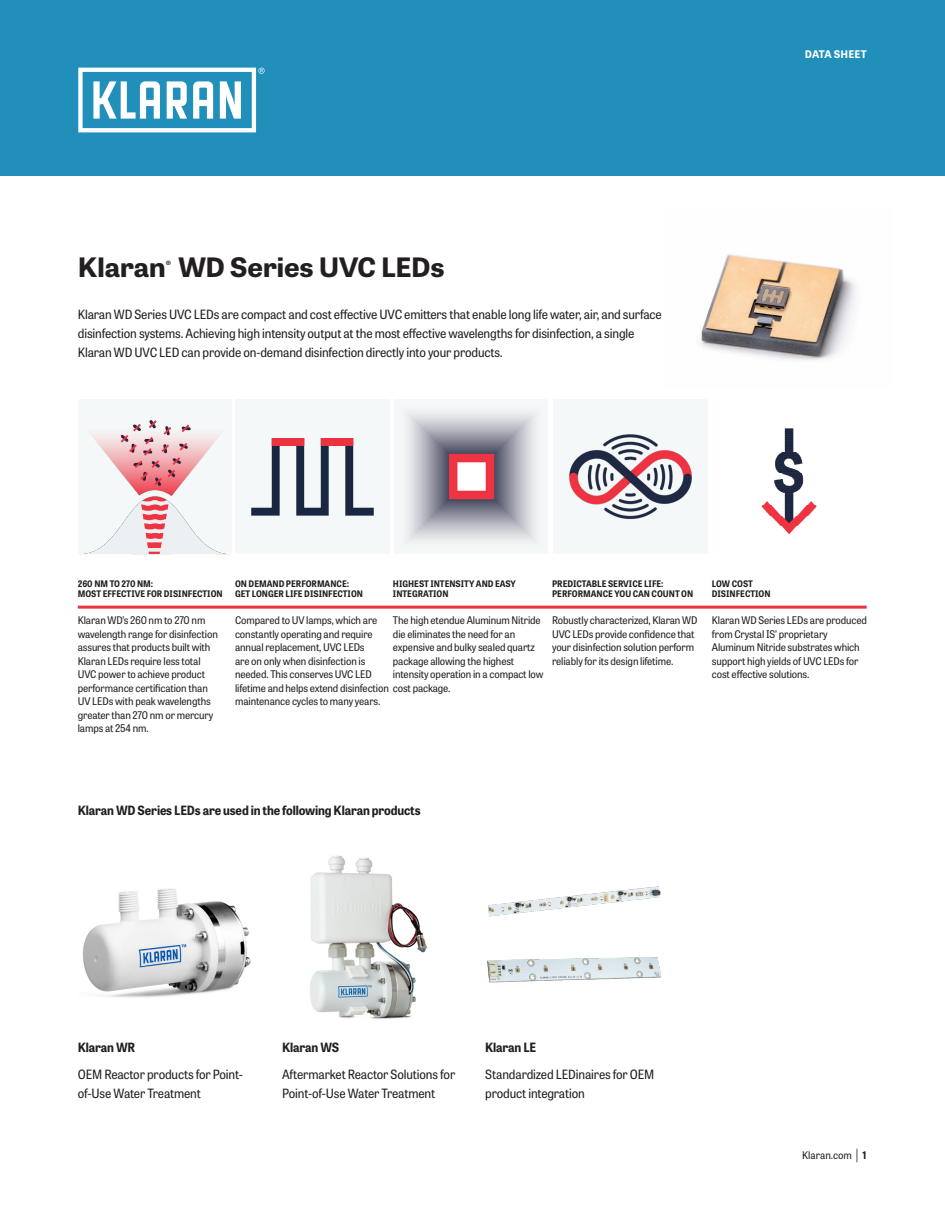
<style>
.page{position:relative;width:945px;height:1215px;background:#fff}
.page>*{position:absolute;margin:0;border:0;box-sizing:border-box;transform-origin:0 0}
.t1{font:700 26.7px "Tablet Gothic Wide";color:#231f20}
.DS__body{font:12.75px/18.8px "Tablet Gothic Narrow";letter-spacing:-.01em;color:#231f20}
.DS__body-2{font:700 12.75px "Tablet Gothic Narrow";letter-spacing:-.01em;color:#231f20}
.t2{font:700 11.4px "Tablet Gothic Wide";color:#231f20}
.DS__chart_header{font:10.5px/13.5px "Tablet Gothic Narrow";letter-spacing:-.01em;color:#231f20}
.t3{font:700 10.5px "Tablet Gothic";letter-spacing:.01em;color:#fff}
.DS__chart_header-2{font:700 9px/10.8px "Tablet Gothic Narrow";color:#231f20}
.s1{font-weight:300;font-size:13.5px}
.s2{font-weight:700}
</style>
<div class="page">
<div style="left:0;top:0;width:945px;height:176px;background:#2090bb"></div>
<svg style="left:78px;top:68px;width:187px;height:64px"></svg>
<img style="left:701px;top:254px;width:155px;height:107px">
<div style="left:235px;top:399px;width:155px;height:155px;background:#f5f8f8"></div>
<hr style="left:78px;top:606px;width:789px;height:3px;background:#ee3340">
<img style="left:569px;top:433px;width:123px;height:87px">
<img style="left:399px;top:404px;width:146px;height:146px">
<img style="left:83px;top:420px;width:144px;height:134px">
<svg style="left:251px;top:438px;width:123px;height:78px"></svg>
<div style="left:272px;top:438px;width:32px;height:8px;background:#ee3340"></div>
<div style="left:321px;top:438px;width:32px;height:8px;background:#ee3340"></div>
<img style="left:761px;top:428px;width:56px;height:106px">
<img style="left:487px;top:957px;width:175px;height:26px">
<img style="left:488px;top:886px;width:173px;height:31px">
<img style="left:83px;top:888px;width:168px;height:110px">
<img style="left:310px;top:855px;width:118px;height:164px">
<p class="t1" style="left:78px;top:247px;width:89px">Klaran</p>
<p class="t2" style="left:166px;top:256px;width:7px">®</p>
<p class="t1" style="left:178px;top:247px;width:268px">WD Series UVC LEDs</p>
<p class="DS__body" style="left:78px;top:305px;width:586px">Klaran WD Series UVC LEDs are compact and cost effective UVC emitters that enable long life water, air, and surface disinfection systems. Achieving high intensity output at the most effective wavelengths for disinfection, a single<br>Klaran WD UVC LED can provide on-demand disinfection directly into your products.</p>
<p class="t3" style="left:805px;top:46px;width:63px">DATA SHEET</p>
<p class="DS__chart_header-2" style="left:78px;top:578px;width:146px">260 NM TO 270 NM:<br>MOST EFFECTIVE FOR DISINFECTION</p>
<p class="DS__chart_header" style="left:78px;top:613px;width:142px">Klaran WD’s 260 nm to 270 nm wavelength range for disinfection assures that products built with<br>Klaran LEDs require less total<br>UVC power to achieve product performance certification than<br>UV LEDs with peak wavelengths greater than 270 nm or mercury lamps at 254 nm.</p>
<p class="DS__chart_header-2" style="left:393px;top:578px;width:124px">HIGHEST INTENSITY AND EASY<br>INTEGRATION</p>
<p class="DS__chart_header" style="left:393px;top:613px;width:152px">The high etendue Aluminum Nitride die eliminates the need for an expensive and bulky sealed quartz package allowing the highest intensity operation in a compact low</p>
<p class="DS__chart_header-2" style="left:235px;top:578px;width:130px">ON DEMAND PERFORMANCE:<br>GET LONGER LIFE DISINFECTION</p>
<p class="DS__chart_header" style="left:235px;top:613px;width:217px">Compared to UV lamps, which are<br>constantly operating and require<br>annual replacement, UVC LEDs<br>are on only when disinfection is<br>needed. This conserves UVC LED<br>lifetime and helps extend disinfection cost package. maintenance cycles to many years.</p>
<p class="DS__chart_header-2" style="left:552px;top:578px;width:143px">PREDICTABLE SERVICE LIFE:<br>PERFORMANCE YOU CAN COUNT ON</p>
<p class="DS__chart_header" style="left:552px;top:613px;width:147px">Robustly characterized, Klaran WD UVC LEDs provide confidence that your disinfection solution perform reliably for its design lifetime.</p>
<p class="DS__chart_header-2" style="left:712px;top:578px;width:60px">LOW COST<br>DISINFECTION</p>
<p class="DS__chart_header" style="left:712px;top:613px;width:157px">Klaran WD Series LEDs are produced from Crystal IS’ proprietary<br>Aluminum Nitride substrates which support high yields of UVC LEDs for cost effective solutions.</p>
<p class="DS__body-2" style="left:78px;top:802px;width:344px">Klaran WD Series LEDs are used in the following Klaran products</p>
<p class="DS__body-2" style="left:78px;top:1039px;width:59px">Klaran WR</p>
<p class="DS__body" style="left:78px;top:1065px;width:167px">OEM Reactor products for Point&shy;of-Use Water Treatment</p>
<p class="DS__body-2" style="left:282px;top:1039px;width:59px">Klaran WS</p>
<p class="DS__body" style="left:282px;top:1065px;width:175px">Aftermarket Reactor Solutions for<br>Point-of-Use Water Treatment</p>
<p class="DS__body-2" style="left:485px;top:1039px;width:53px">Klaran LE</p>
<p class="DS__body" style="left:485px;top:1065px;width:171px">Standardized LEDinaires for OEM product integration</p>
<p class="DS__chart_header" style="left:802px;top:1148px;width:66px">Klaran.com <span class="s1">|</span> <span class="s2">1</span></p>
</div>
